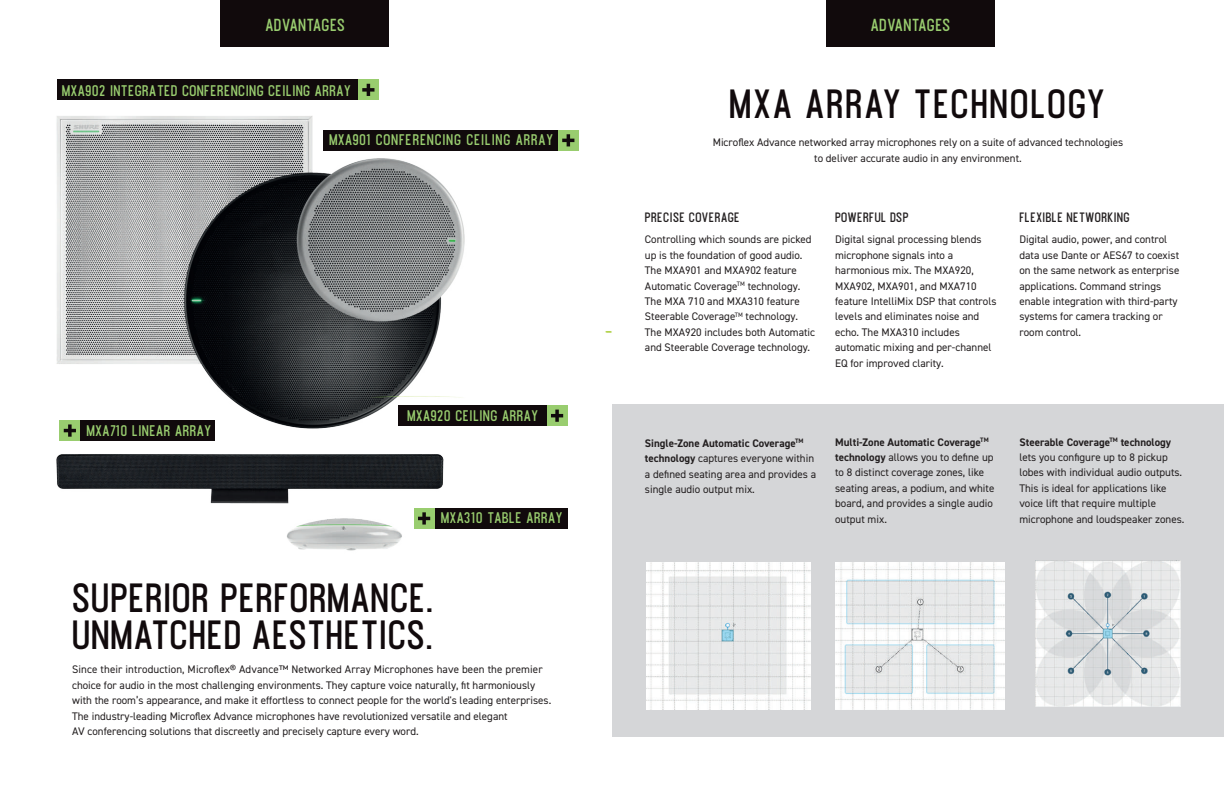
<style>
.page{position:relative;width:1224px;height:792px;background:#fff}
.page>*{position:absolute;margin:0;border:0;box-sizing:border-box;transform-origin:0 0}
.t1{font:700 36px/36.2px "Ostrich Proper";letter-spacing:-.01em;color:#110a0c}
.t2{font:700 36px "Ostrich Proper";letter-spacing:.015em;color:#110a0c}
.t3{font:700 15.4px "Ostrich Proper";letter-spacing:-.02em;color:#99cd6f}
.t4{font:700 13.6px "Ostrich Proper";color:#99cd6f}
.t5{font:700 13.6px "Ostrich Proper";letter-spacing:.025em;color:#99cd6f}
.t6{font:700 12px "Ostrich Proper";color:#231f20}
.t7{font:11px/15.4px "DIN2014";color:#231f20}
.s1{font-weight:700}
</style>
<div class="page">
<img style="left:56px;top:116px;width:574px;height:435px">
<div style="left:826px;top:0;width:169px;height:46px;background:#110a0c"></div>
<div style="left:221px;top:0;width:168px;height:46px;background:#110a0c"></div>
<div style="left:398px;top:405px;width:149px;height:21px;background:#110a0c"></div>
<div style="left:547px;top:405px;width:21px;height:21px;background:#99cd6f"></div>
<svg style="left:551px;top:410px;width:12px;height:12px"></svg>
<div style="left:435px;top:508px;width:132px;height:21px;background:#110a0c"></div>
<div style="left:414px;top:508px;width:21px;height:21px;background:#99cd6f"></div>
<svg style="left:418px;top:512px;width:12px;height:13px"></svg>
<div style="left:80px;top:420px;width:135px;height:21px;background:#110a0c"></div>
<div style="left:59px;top:420px;width:21px;height:21px;background:#99cd6f"></div>
<svg style="left:64px;top:424px;width:12px;height:13px"></svg>
<div style="left:57px;top:79px;width:301px;height:21px;background:#110a0c"></div>
<div style="left:358px;top:79px;width:21px;height:21px;background:#99cd6f"></div>
<svg style="left:362px;top:84px;width:12px;height:12px"></svg>
<div style="left:324px;top:130px;width:234px;height:21px;background:#110a0c"></div>
<div style="left:558px;top:130px;width:21px;height:21px;background:#99cd6f"></div>
<svg style="left:562px;top:134px;width:12px;height:12px"></svg>
<div style="left:612px;top:405px;width:612px;height:332px;background:#d5d6d8"></div>
<img style="left:646px;top:563px;width:164px;height:146px">
<img style="left:836px;top:563px;width:169px;height:146px">
<img style="left:1035px;top:560px;width:146px;height:147px">
<h2 class="t3" style="left:265px;top:15px;width:81px">ADVANTAGES</h2>
<p class="t4" style="left:62px;top:81px;width:291px">MXA902 INTEGRATED CONFERENCING CEILING ARRAY</p>
<p class="t5" style="left:329px;top:131px;width:226px">MXA901 CONFERENCING CEILING ARRAY</p>
<p class="t4" style="left:87px;top:422px;width:126px">MXA710 LINEAR ARRAY</p>
<p class="t4" style="left:408px;top:407px;width:133px">MXA920 CEILING ARRAY</p>
<p class="t4" style="left:441px;top:509px;width:123px">MXA310 TABLE ARRAY</p>
<h1 class="t1" style="left:72px;top:579px;width:363px">SUPERIOR PERFORMANCE.<br>UNMATCHED AESTHETICS.</h1>
<p class="t7" style="left:72px;top:662px;width:481px">Since their introduction, Microflex® Advance™ Networked Array Microphones have been the premier choice for audio in the most challenging environments. They capture voice naturally, fit harmoniously with the room’s appearance, and make it effortless to connect people for the world's leading enterprises.<br>The industry-leading Microflex Advance microphones have revolutionized versatile and elegant<br>AV conferencing solutions that discreetly and precisely capture every word.</p>
<h2 class="t3" style="left:871px;top:15px;width:81px">ADVANTAGES</h2>
<h1 class="t2" style="left:730px;top:81px;width:377px">MXA ARRAY TECHNOLOGY</h1>
<p class="t7" style="left:713px;top:135px;width:412px;text-align:center">Microflex Advance networked array microphones rely on a suite of advanced technologies to deliver accurate audio in any environment.</p>
<p class="t6" style="left:645px;top:210px;width:97px">PRECISE COVERAGE</p>
<p class="t6" style="left:835px;top:210px;width:75px">POWERFUL DSP</p>
<p class="t6" style="left:1019px;top:210px;width:112px">FLEXIBLE NETWORKING</p>
<p class="t7" style="left:645px;top:232px;width:172px">Controlling which sounds are picked up is the foundation of good audio.<br>The MXA901 and MXA902 feature Automatic Coverage<sup>TM</sup> technology.<br>The MXA 710 and MXA310 feature Steerable Coverage<sup>TM</sup> technology.<br>The MXA920 includes both Automatic and Steerable Coverage technology.</p>
<p class="t7" style="left:835px;top:232px;width:163px">Digital signal processing blends microphone signals into a harmonious mix. The MXA920,<br>MXA902, MXA901, and MXA710 feature IntelliMix DSP that controls levels and eliminates noise and echo. The MXA310 includes automatic mixing and per-channel<br>EQ for improved clarity.</p>
<p class="t7" style="left:1019px;top:232px;width:162px">Digital audio, power, and control data use Dante or AES67 to coexist on the same network as enterprise applications. Command strings enable integration with third-party systems for camera tracking or room control.</p>
<p class="t7" style="left:645px;top:435px;width:173px"><span class="s1">Single-Zone Automatic Coverage</span><sup>TM </sup><span class="s1">technology</span> captures everyone within a defined seating area and provides a single audio output mix.</p>
<p class="t7" style="left:835px;top:434px;width:161px"><span class="s1">Multi-Zone Automatic Coverage</span><sup>TM </sup><span class="s1">technology</span> allows you to define up to 8 distinct coverage zones, like seating areas, a podium, and white board, and provides a single audio output mix.</p>
<p class="t7" style="left:1019px;top:434px;width:167px"><span class="s1">Steerable Coverage</span><sup>TM</sup> <span class="s1">technology </span>lets you configure up to 8 pickup lobes with individual audio outputs.<br>This is ideal for applications like voice lift that require multiple microphone and loudspeaker zones.</p>
</div>
